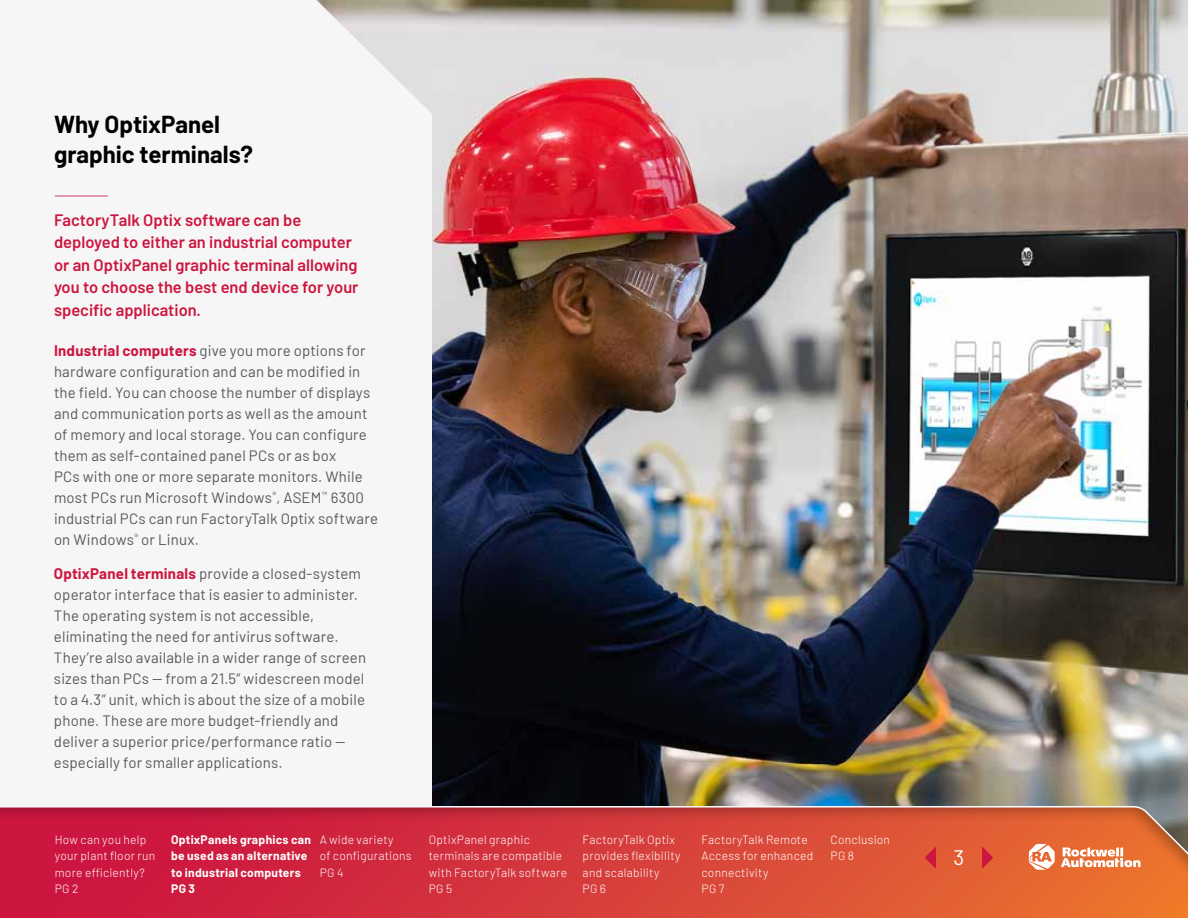
<style>
.page{position:relative;width:1188px;height:918px;background:#fff}
.page>*{position:absolute;margin:0;border:0;box-sizing:border-box;transform-origin:0 0}
.t1{font:700 24px/30px "Barlow";color:#000}
.t2{font:21px "Barlow";color:#fff}
.t3{font:600 16.5px/22.5px "Barlow";color:#cd163f}
.t4{font:15px/21px "Barlow";letter-spacing:.01em;color:#58595b}
.t5{font:300 12px/16.5px "Barlow";letter-spacing:.025em;color:#fff}
.t6{font:700 12px/16.5px "Barlow";letter-spacing:.025em;color:#fff}
.s1{font-weight:700;color:#cd163f}
</style>
<div class="page">
<img style="left:432px;top:0;width:756px;height:804px">
<svg style="left:54px;top:0;width:378px;height:197px;fill:#f6f6f6"></svg>
<hr style="left:55px;top:196px;width:53px;height:1px;background:#cd163f">
<svg style="left:0;top:805px;width:1188px;height:113px;background:#d43f3d"></svg>
<svg style="left:1061px;top:847px;width:80px;height:20px"></svg>
<svg style="left:1029px;top:844px;width:26px;height:26px"></svg>
<svg style="left:982px;top:847px;width:11px;height:22px"></svg>
<svg style="left:925px;top:847px;width:11px;height:22px"></svg>
<h1 class="t1" style="left:54px;top:108px;width:201px">Why OptixPanel graphic terminals?</h1>
<p class="t3" style="left:54px;top:207px;width:306px">FactoryTalk Optix software can be deployed to either an industrial computer or an OptixPanel graphic terminal allowing you to choose the best end device for your specific application.</p>
<p class="t4" style="left:54px;top:339px;width:326px"><span class="s1">Industrial computers</span> give you more options for hardware configuration and can be modified in the field. You can choose the number of displays and communication ports as well as the amount of memory and local storage. You can configure them as self-contained panel PCs or as box<br>PCs with one or more separate monitors. While most PCs run Microsoft Windows<sup>®</sup>, ASEM<sup>™</sup> 6300 industrial PCs can run FactoryTalk Optix software on Windows<sup>®</sup> or Linux.</p>
<p class="t4" style="left:54px;top:562px;width:314px"><span class="s1">OptixPanel terminals</span> provide a closed-system operator interface that is easier to administer.<br>The operating system is not accessible, eliminating the need for antivirus software.<br>They’re also available in a wider range of screen sizes than PCs -- from a 21.5” widescreen model to a 4.3” unit, which is about the size of a mobile phone. These are more budget-friendly and deliver a superior price/performance ratio -- especially for smaller applications.</p>
<p class="t5" style="left:55px;top:830px;width:102px">How can you help your plant floor run more efficiently?<br>PG 2</p>
<p class="t6" style="left:171px;top:830px;width:141px">OptixPanels graphics can be used as an alternative to industrial computers<br>PG 3</p>
<p class="t5" style="left:320px;top:830px;width:93px">A wide variety<br>of configurations<br>PG 4</p>
<p class="t5" style="left:429px;top:830px;width:140px">OptixPanel graphic terminals are compatible with FactoryTalk software<br>PG 5</p>
<p class="t5" style="left:583px;top:830px;width:99px">FactoryTalk Optix provides flexibility and scalability<br>PG 6</p>
<p class="t5" style="left:701px;top:830px;width:113px">FactoryTalk Remote<br>Access for enhanced connectivity<br>PG 7</p>
<p class="t5" style="left:831px;top:830px;width:61px">Conclusion<br>PG 8</p>
<h2 class="t2" style="left:953px;top:842px;width:12px">3</h2>
</div>
